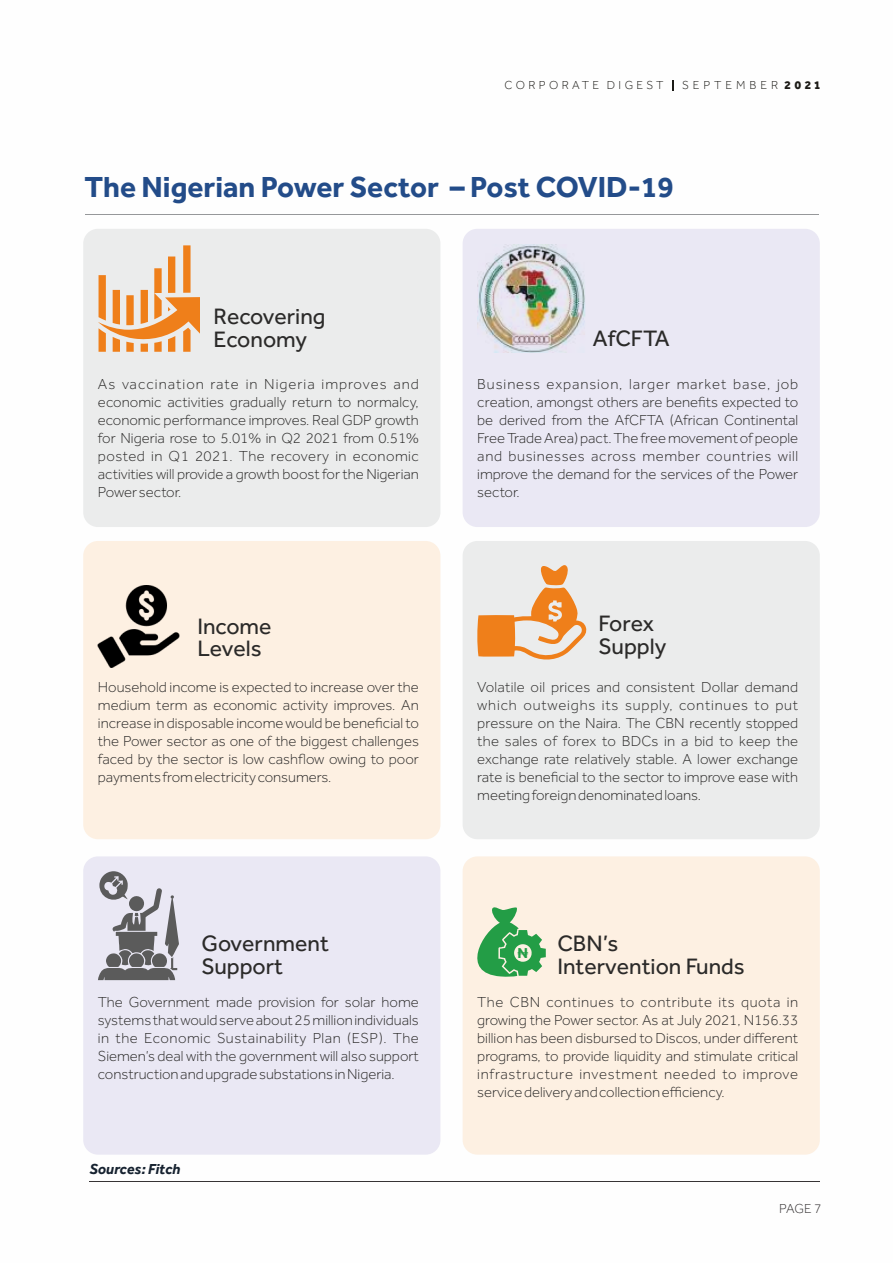
<style>
.page{position:relative;width:893px;height:1263px;background:#fff}
.page>*{position:absolute;margin:0;border:0;box-sizing:border-box;transform-origin:0 0}
.t1{font:700 30px "Effra";color:#234c89}
.t2{font:23.1px/22.8px "Effra";color:#2b2a29}
.t3{font:300 15px/18px "Effra";color:#2b2a29;text-align:justify}
.t4{font:italic 700 15px "Effra";letter-spacing:-.005em;color:#162230}
.t5{font:700 14.85px "Effra";color:#239d46}
.t6{font:300 13.5px "Effra";color:#373435}
.t7{font:300 12px "Effra";letter-spacing:.28em;color:#1c1b17}
.t8{font:300 12px "Effra";letter-spacing:.33em;color:#1c1b17}
.s1{font-weight:800}
</style>
<div class="page">
<hr style="left:90px;top:1181px;width:730px;height:1px;background:#373435">
<div style="left:83px;top:229px;width:357px;height:298px;background:#ebecec;border-radius:15px"></div>
<svg style="left:98px;top:245px;width:102px;height:107px"></svg>
<div style="left:463px;top:229px;width:357px;height:298px;background:#eae8f4;border-radius:15px"></div>
<div style="left:83px;top:541px;width:357px;height:298px;background:#fdf0e2;border-radius:15px"></div>
<div style="left:463px;top:541px;width:357px;height:298px;background:#ebecec;border-radius:15px"></div>
<div style="left:83px;top:856px;width:357px;height:299px;background:#eae8f4;border-radius:15px"></div>
<div style="left:463px;top:856px;width:357px;height:299px;background:#fdf0e2;border-radius:15px"></div>
<img style="left:477px;top:245px;width:108px;height:107px">
<svg style="left:98px;top:871px;width:81px;height:109px"></svg>
<img style="left:98px;top:586px;width:81px;height:81px">
<hr style="left:85px;top:214px;width:734px;height:1px;background:#96989a">
<svg style="left:477px;top:565px;width:110px;height:95px"></svg>
<svg style="left:462px;top:905px;width:84px;height:72px"></svg>
<p class="t7" style="left:504px;top:80px;width:161px">CORPORATE DIGEST</p>
<p class="t8" style="left:682px;top:80px;width:140px">SEPTEMBER <span class="s1">2021</span></p>
<h1 class="t1" style="left:84px;top:177px;width:591px">The Nigerian Power Sector – Post COVID-19</h1>
<h2 class="t2" style="left:214px;top:305px;width:113px">Recovering<br>Economy</h2>
<p class="t3" style="left:98px;top:375px;width:323px">As vaccination rate in Nigeria improves and economic activities gradually return to normalcy, economic performance improves. Real GDP growth for Nigeria rose to 5.01% in Q2 2021 from 0.51% posted in Q1 2021. The recovery in economic activities will provide a growth boost for the Nigerian Power sector.</p>
<h2 class="t2" style="left:197px;top:615px;width:76px">Income<br>Levels</h2>
<p class="t3" style="left:98px;top:678px;width:323px">Household income is expected to increase over the medium term as economic activity improves. An increase in disposable income would be beneficial to the Power sector as one of the biggest challenges faced by the sector is low cashflow owing to poor payments from electricity consumers.</p>
<h2 class="t2" style="left:201px;top:933px;width:129px">Government<br>Support</h2>
<p class="t3" style="left:98px;top:993px;width:322px">The Government made provision for solar home systems that would serve about 25 million individuals in the Economic Sustainability Plan (ESP). The Siemen’s deal with the government will also support construction and upgrade substations in Nigeria.</p>
<p class="t4" style="left:89px;top:1164px;width:92px">Sources: Fitch</p>
<h2 class="t2" style="left:593px;top:328px;width:78px">AfCFTA</h2>
<p class="t3" style="left:477px;top:375px;width:322px">Business expansion, larger market base, job creation, amongst others are benefits expected to be derived from the AfCFTA (African Continental Free Trade Area) pact. The free movement of people and businesses across member countries will improve the demand for the services of the Power sector.</p>
<h2 class="t2" style="left:599px;top:613px;width:69px">Forex<br>Supply</h2>
<p class="t3" style="left:477px;top:678px;width:322px">Volatile oil prices and consistent Dollar demand which outweighs its supply, continues to put pressure on the Naira. The CBN recently stopped the sales of forex to BDCs in a bid to keep the exchange rate relatively stable. A lower exchange rate is beneficial to the sector to improve ease with meeting foreign denominated loans.</p>
<p class="t5" style="left:518px;top:948px;width:12px">N</p>
<h2 class="t2" style="left:557px;top:933px;width:189px">CBN’s<br>Intervention Funds</h2>
<p class="t3" style="left:477px;top:993px;width:322px">The CBN continues to contribute its quota in growing the Power sector. As at July 2021, N156.33 billion has been disbursed to Discos, under different programs, to provide liquidity and stimulate critical infrastructure investment needed to improve service delivery and collection efficiency.</p>
<p class="t6" style="left:779px;top:1202px;width:44px">PAGE 7</p>
</div>
